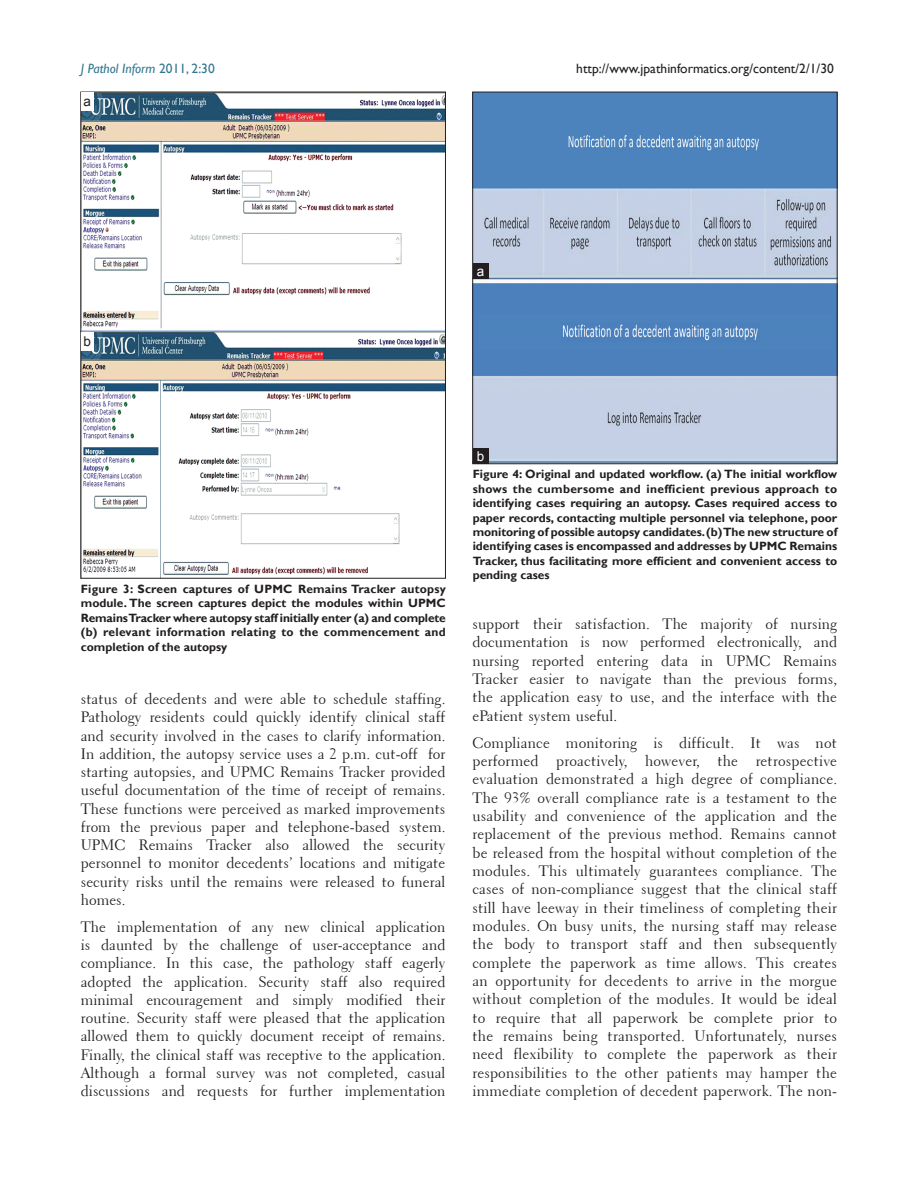
<style>
.page{position:relative;width:918px;height:1188px;background:#fff}
.page>*{position:absolute;margin:0;border:0;box-sizing:border-box;transform-origin:0 0}
.TX{font:15px/18.3px "Transitional 521 BT Roman A";color:#231f20;text-align:justify}
.t1{font:13.5px "Gill Sans";color:#231f20}
.t2{font:italic 13.5px "Gill Sans";color:#33778f}
.t3{font:13.5px "Arial";color:#fff}
.t4{font:13.5px "Arial";color:#231f20}
.FGC{font:700 12px/14.4px "Gill Sans";color:#231f20;text-align:justify}
.s1{font-style:normal}
</style>
<div class="page">
<img style="left:474px;top:94px;width:361px;height:368px">
<div style="left:472px;top:92px;width:365px;height:372px;border:1px solid #231f20"></div>
<div style="left:473px;top:263px;width:16px;height:16px;background:#231f20"></div>
<div style="left:473px;top:448px;width:16px;height:16px;background:#231f20"></div>
<img style="left:83px;top:94px;width:361px;height:482px">
<div style="left:81px;top:92px;width:13px;height:19px;background:#fff"></div>
<div style="left:81px;top:332px;width:12px;height:19px;background:#fff"></div>
<p class="t2" style="left:81px;top:61px;width:135px">J Pathol Inform <span class="s1">2011, 2:30</span></p>
<p class="t1" style="left:576px;top:61px;width:259px">http://www.jpathinformatics.org/content/2/1/30</p>
<p class="t4" style="left:84px;top:93px;width:9px">a</p>
<p class="t4" style="left:83px;top:333px;width:9px">b</p>
<p class="t3" style="left:477px;top:262px;width:9px">a</p>
<p class="FGC" style="left:81px;top:582px;width:367px">Figure 3: Screen captures of UPMC Remains Tracker autopsy module. The screen captures depict the modules within UPMC Remains Tracker where autopsy staff initially enter (a) and complete (b) relevant information relating to the commencement and completion of the autopsy</p>
<p class="TX" style="left:81px;top:690px;width:366px">status of decedents and were able to schedule staffing.<br>Pathology residents could quickly identify clinical staff and security involved in the cases to clarify information.<br>In addition, the autopsy service uses a 2 p.m. cut-off for starting autopsies, and UPMC Remains Tracker provided useful documentation of the time of receipt of remains.<br>These functions were perceived as marked improvements from the previous paper and telephone-based system.<br>UPMC Remains Tracker also allowed the security personnel to monitor decedents’ locations and mitigate security risks until the remains were released to funeral homes.</p>
<p class="TX" style="left:81px;top:918px;width:366px">The implementation of any new clinical application is daunted by the challenge of user-acceptance and compliance. In this case, the pathology staff eagerly adopted the application. Security staff also required minimal encouragement and simply modified their routine. Security staff were pleased that the application allowed them to quickly document receipt of remains.<br>Finally, the clinical staff was receptive to the application.<br>Although a formal survey was not completed, casual discussions and requests for further implementation</p>
<p class="t3" style="left:477px;top:447px;width:9px">b</p>
<p class="FGC" style="left:473px;top:468px;width:366px">Figure 4: Original and updated workflow. (a) The initial workflow shows the cumbersome and inefficient previous approach to identifying cases requiring an autopsy. Cases required access to paper records, contacting multiple personnel via telephone, poor monitoring of possible autopsy candidates. (b) The new structure of identifying cases is encompassed and addresses by UPMC Remains Tracker, thus facilitating more efficient and convenient access to pending cases</p>
<p class="TX" style="left:472px;top:615px;width:366px">support their satisfaction. The majority of nursing documentation is now performed electronically, and nursing reported entering data in UPMC Remains Tracker easier to navigate than the previous forms, the application easy to use, and the interface with the ePatient system useful.</p>
<p class="TX" style="left:472px;top:733px;width:366px">Compliance monitoring is difficult. It was not performed proactively, however, the retrospective evaluation demonstrated a high degree of compliance.<br>The 93% overall compliance rate is a testament to the usability and convenience of the application and the replacement of the previous method. Remains cannot be released from the hospital without completion of the modules. This ultimately guarantees compliance. The cases of non-compliance suggest that the clinical staff still have leeway in their timeliness of completing their modules. On busy units, the nursing staff may release the body to transport staff and then subsequently complete the paperwork as time allows. This creates an opportunity for decedents to arrive in the morgue without completion of the modules. It would be ideal to require that all paperwork be complete prior to the remains being transported. Unfortunately, nurses need flexibility to complete the paperwork as their responsibilities to the other patients may hamper the immediate completion of decedent paperwork. The non-</p>
</div>
